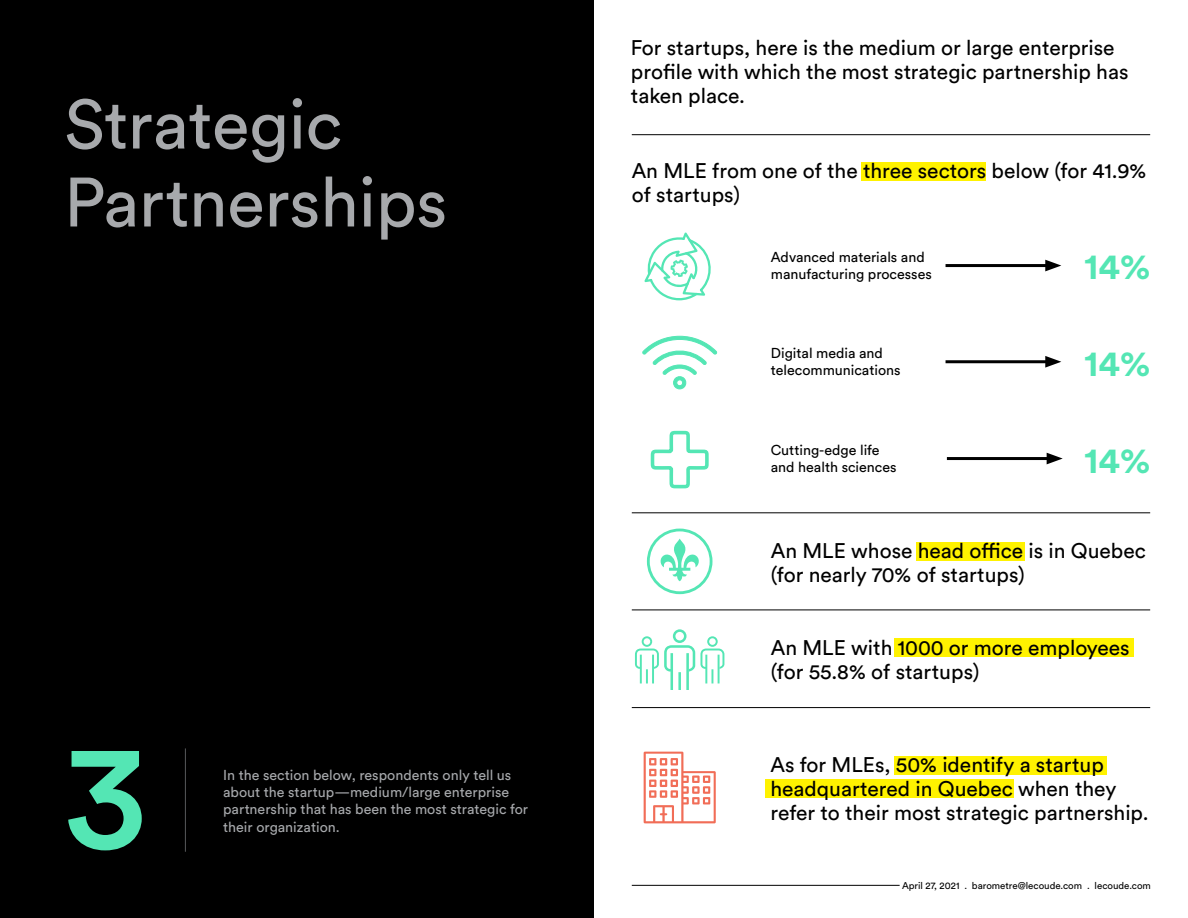
<style>
.page{position:relative;width:1188px;height:918px;background:#fff}
.page>*{position:absolute;margin:0;border:0;box-sizing:border-box;transform-origin:0 0}
.t1{font:500 150px "Circular Pro";color:#54e6b4}
.t2{font:69px/78px "Circular Pro";letter-spacing:-.005em;color:#a7a9ac}
.t3{font:700 36px "Circular Pro";color:#54e6b4}
.t4{font:21px/24px "Circular Pro";color:#000}
.t5{font:14.25px/17.2px "Circular Pro";color:#a7a9ac}
.t6{font:14.25px/17.2px "Circular Pro";color:#000}
.t7{font:9.75px "Circular Pro";color:#000}
</style>
<div class="page">
<hr style="left:632px;top:885px;width:268px;height:1px;background:#000">
<div style="left:862px;top:163px;width:124px;height:18px;background:#fff200"></div>
<div style="left:916px;top:543px;width:108px;height:18px;background:#fff200"></div>
<div style="left:894px;top:638px;width:240px;height:19px;background:#fff200"></div>
<div style="left:894px;top:756px;width:213px;height:19px;background:#fff200"></div>
<div style="left:766px;top:779px;width:248px;height:19px;background:#fff200"></div>
<div style="left:0;top:0;width:594px;height:918px;background:#000"></div>
<hr style="left:185px;top:748px;width:1px;height:104px;background:#58595b">
<hr style="left:946px;top:264px;width:105px;height:3px;background:#000">
<svg style="left:1045px;top:260px;width:16px;height:11px"></svg>
<hr style="left:946px;top:360px;width:105px;height:3px;background:#000">
<svg style="left:1045px;top:356px;width:16px;height:12px"></svg>
<hr style="left:947px;top:457px;width:105px;height:3px;background:#000">
<svg style="left:1047px;top:453px;width:16px;height:11px"></svg>
<svg style="left:650px;top:430px;width:59px;height:59px"></svg>
<svg style="left:642px;top:336px;width:75px;height:53px"></svg>
<svg style="left:644px;top:233px;width:67px;height:67px"></svg>
<hr style="left:632px;top:513px;width:518px;height:1px;background:#000">
<hr style="left:632px;top:134px;width:518px;height:1px;background:#000">
<hr style="left:632px;top:610px;width:518px;height:1px;background:#000">
<hr style="left:632px;top:707px;width:518px;height:1px;background:#000">
<svg style="left:644px;top:752px;width:72px;height:71px"></svg>
<svg style="left:635px;top:629px;width:89px;height:61px"></svg>
<svg style="left:659px;top:539px;width:41px;height:42px"></svg>
<div style="left:647px;top:529px;width:65px;height:65px;border:3px solid #54e6b4;border-radius:50%"></div>
<h2 class="t2" style="left:64px;top:82px;width:385px">Strategic<br>Partnerships</h2>
<h1 class="t1" style="left:64px;top:693px;width:84px">3</h1>
<p class="t5" style="left:223px;top:766px;width:306px">In the section below, respondents only tell us about the startup—medium/large enterprise partnership that has been the most strategic for their organization.</p>
<p class="t4" style="left:631px;top:35px;width:499px">For startups, here is the medium or large enterprise profile with which the most strategic partnership has taken place.</p>
<p class="t4" style="left:632px;top:158px;width:516px">An MLE from one of the three sectors below (for 41.9% of startups)</p>
<p class="t6" style="left:771px;top:247px;width:162px">Advanced materials and manufacturing processes</p>
<h3 class="t3" style="left:1084px;top:241px;width:68px">14%</h3>
<p class="t6" style="left:771px;top:343px;width:131px">Digital media and telecommunications</p>
<p class="t6" style="left:771px;top:440px;width:127px">Cutting-edge life and health sciences</p>
<h3 class="t3" style="left:1084px;top:338px;width:68px">14%</h3>
<h3 class="t3" style="left:1084px;top:436px;width:68px">14%</h3>
<p class="t4" style="left:771px;top:538px;width:377px">An MLE whose head office is in Quebec (for nearly 70% of startups)</p>
<p class="t4" style="left:771px;top:635px;width:360px">An MLE with 1000 or more employees (for 55.8% of startups)</p>
<p class="t4" style="left:770px;top:752px;width:380px">As for MLEs, 50% identify a startup headquartered in Quebec when they refer to their most strategic partnership.</p>
<p class="t7" style="left:902px;top:879px;width:250px">April 27, 2021 . barometre@lecoude.com . lecoude.com</p>
</div>
